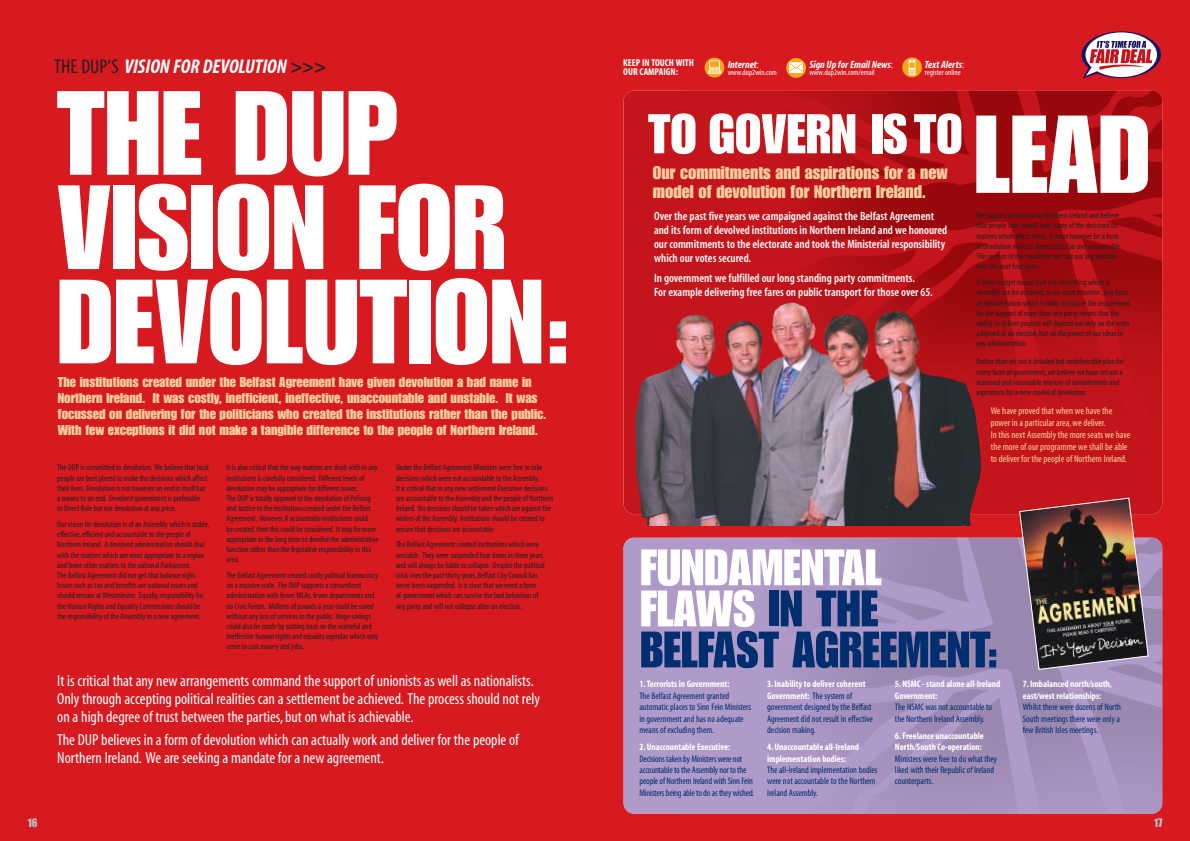
<style>
.page{position:relative;width:1190px;height:841px;background:#d71920}
.page>*{position:absolute;margin:0;border:0;box-sizing:border-box;transform-origin:0 0}
.t1{font:117.2px/94.3px "Impact";color:#fff}
.t2{font:54.7px "Impact";color:#fff}
.t3{font:50.2px/41.1px "Impact";color:#002e6e}
.t4{font:italic 700 condensed 20px "Myriad";color:#fff}
.t5{font:17.9px/19px "Impact";color:#fed09e}
.t6{font:condensed 16px/18px "Myriad";color:#fff}
.t7{font:14px/16px "Impact";color:#fed09e}
.t8{font:600 condensed 12px/14px "Myriad";color:#fff}
.t9{font:12px "Impact";color:#bbbdc0}
.t10{font:italic 700 condensed 10.6px "Myriad";color:#fff}
.t11{font:condensed 10px/12px "Myriad";color:#fed09e}
.t12{font:700 condensed 10px/9px "Myriad";color:#fff}
.t13{font:condensed 9.5px/11.4px "Myriad";letter-spacing:-.005em;color:#002e6e}
.t14{font:700 condensed 9.5px/11.4px "Myriad";letter-spacing:-.005em;color:#fff}
.t15{font:condensed 8.5px/10.2px "Myriad";color:#231f20}
.t16{font:condensed 8.1px "Myriad";color:#fff}
.s1{font-weight:400;font-style:normal;color:#231f20}
.s2{color:#231f20}
.s3{font-weight:400;font-style:normal}
.s4{font-size:108.2px}
.s5{color:#fff}
.s6{font-weight:700;color:#fff}
</style>
<div class="page">
<svg style="left:624px;top:91px;width:538px;height:423px;background:#a7232a"></svg>
<img style="left:682px;top:91px;width:480px;height:402px">
<div style="left:624px;top:538px;width:538px;height:276px;background:#b09aca;border-radius:10px"></div>
<img style="left:682px;top:538px;width:480px;height:276px">
<img style="left:635px;top:315px;width:67px;height:211px">
<img style="left:1019px;top:497px;width:130px;height:173px">
<div style="left:705px;top:58px;width:19px;height:20px;background:#faa61a;border-radius:50%"></div>
<svg style="left:709px;top:60px;width:11px;height:9px"></svg>
<div style="left:710px;top:61px;width:9px;height:6px;background:#faa61a"></div>
<svg style="left:708px;top:68px;width:13px;height:6px"></svg>
<div style="left:786px;top:58px;width:20px;height:20px;background:#faa61a;border-radius:50%"></div>
<svg style="left:789px;top:62px;width:14px;height:11px"></svg>
<svg style="left:790px;top:63px;width:12px;height:9px"></svg>
<svg style="left:902px;top:57px;width:20px;height:20px"></svg>
<div style="left:909px;top:60px;width:6px;height:15px;background:#fff"></div>
<svg style="left:909px;top:59px;width:6px;height:15px"></svg>
<svg style="left:1082px;top:31px;width:79px;height:47px"></svg>
<h3 class="t4" style="left:54px;top:59px;width:273px"><span class="s1">THE DUP’S</span> VISION FOR DEVOLUTION <span class="s2">&gt;&gt;&gt;</span></h3>
<h1 class="t1" style="left:57px;top:91px;width:517px">THE DUP<br>VISION FOR<br>DEVOLUTION:</h1>
<p class="t7" style="left:58px;top:374px;width:490px">The institutions created under the Belfast Agreement have given devolution a bad name in Northern Ireland. It was costly, inefficient, ineffective, unaccountable and unstable. It was focussed on delivering for the politicians who created the institutions rather than the public.<br>With few exceptions it did not make a tangible difference to the people of Northern Ireland.</p>
<p class="t15" style="left:57px;top:463px;width:153px">The DUP is committed to devolution. We believe that local people are best placed to make the decisions which affect their lives. Devolution is not however an end in itself but a means to an end. Devolved government is preferable<br>to Direct Rule but not devolution at any price.</p>
<p class="t15" style="left:57px;top:520px;width:154px">Our vision for devolution is of an Assembly which is stable, effective, efficient and accountable to the people of Northern Ireland. A devolved administration should deal with the matters which are most appropriate to a region and leave other matters to the national Parliament.<br>The Belfast Agreement did not get that balance right.<br>Issues such as tax and benefits are national issues and should remain at Westminster. Equally, responsibility for the Human Rights and Equality Commissions should be the responsibility of the Assembly in a new agreement.</p>
<p class="t15" style="left:227px;top:463px;width:153px">It is also critical that the way matters are dealt with in any institutions is carefully considered. Different levels of devolution may be appropriate for different issues.<br>The DUP is totally opposed to the devolution of Policing and Justice to the institutions created under the Belfast Agreement. However, if accountable institutions could<br>be created, then this could be considered. It may be more appropriate in the long term to devolve the administrative function rather than the legislative responsibility in this area.</p>
<p class="t15" style="left:227px;top:571px;width:153px">The Belfast Agreement created costly political bureaucracy on a massive scale. The DUP supports a streamlined administration with fewer MLAs, fewer departments and no Civic Forum. Millions of pounds a year could be saved without any loss of services to the public. Huge savings could also be made by cutting back on the wasteful and ineffective human rights and equality agendas which only serve to cost money and jobs.</p>
<p class="t15" style="left:396px;top:463px;width:159px">Under the Belfast Agreement Ministers were free to take decisions which were not accountable to the Assembly.<br>It is critical that in any new settlement Executive decisions are accountable to the Assembly and the people of Northern Ireland. No decisions should be taken which are against the wishes of the Assembly. Institutions should be created to ensure that decisions are accountable.</p>
<p class="t15" style="left:396px;top:540px;width:150px">The Belfast Agreement created institutions which were unstable. They were suspended four times in three years and will always be liable to collapse. Despite the political crisis over the past thirty years, Belfast City Council has never been suspended. It is clear that we need a form<br>of government which can survive the bad behaviour of any party and will not collapse after an election.</p>
<p class="t6" style="left:57px;top:673px;width:484px">It is critical that any new arrangements command the support of unionists as well as nationalists.<br>Only through accepting political realities can a settlement be achieved. The process should not rely on a high degree of trust between the parties, but on what is achievable.</p>
<h3 class="t6" style="left:57px;top:733px;width:463px">The DUP believes in a form of devolution which can actually work and deliver for the people of<br>Northern Ireland. We are seeking a mandate for a new agreement.</h3>
<p class="t12" style="left:623px;top:59px;width:72px">KEEP IN TOUCH WITH<br>OUR CAMPAIGN:</p>
<p class="t10" style="left:809px;top:60px;width:85px">Sign Up for Email News<span class="s3">:</span></p>
<p class="t10" style="left:728px;top:60px;width:33px">Internet<span class="s3">:</span></p>
<p class="t16" style="left:728px;top:69px;width:51px">www.dup2win.com</p>
<p class="t16" style="left:809px;top:69px;width:67px">www.dup2win.com/email</p>
<p class="t10" style="left:925px;top:60px;width:41px">Text Alerts<span class="s3">:</span></p>
<p class="t16" style="left:925px;top:69px;width:37px">register online</p>
<h2 class="t2" style="left:648px;top:114px;width:504px">TO GOVERN IS TO <span class="s4">LEAD</span></h2>
<p class="t15" style="left:977px;top:211px;width:146px">We support devolution in Northern Ireland and believe that people here should take many of the decisions on matters which affect them. It must however be a form of devolution which is democratic, fair and accountable.<br>This section of the manifesto sets out our key priorities over the next four years.</p>
<p class="t15" style="left:977px;top:278px;width:155px">A finite budget means that not everything which is desirable can be achieved, so we must prioritise. Any form of administration which is likely to involve the requirement for the support of more than one party means that the ability to deliver projects will depend not only on the votes achieved at an election, but on the power of our ideas in any administration.</p>
<p class="t15" style="left:977px;top:357px;width:148px">Rather than set out a detailed but undeliverable plan for every facet of government, we believe we have set out a reasoned and reasonable mixture of commitments and aspirations for a new model of devolution.</p>
<p class="t11" style="left:991px;top:406px;width:141px">We have proved that when we have the power in a particular area, we deliver.<br>In this next Assembly the more seats we have the more of our programme we shall be able to deliver for the people of Northern Ireland.</p>
<h3 class="t5" style="left:653px;top:164px;width:296px">Our commitments and aspirations for a new model of devolution for Northern Ireland.</h3>
<p class="t8" style="left:654px;top:210px;width:295px">Over the past five years we campaigned against the Belfast Agreement and its form of devolved institutions in Northern Ireland and we honoured our commitments to the electorate and took the Ministerial responsibility which our votes secured.</p>
<h3 class="t8" style="left:654px;top:272px;width:280px">In government we fulfilled our long standing party commitments.<br>For example delivering free fares on public transport for those over 65.</h3>
<h3 class="t3" style="left:640px;top:549px;width:360px"><span class="s5">FUNDAMENTAL<br>FLAWS</span> IN THE<br>BELFAST AGREEMENT:</h3>
<p class="t14" style="left:639px;top:679px;width:92px">1. Terrorists in Government:</p>
<p class="t13" style="left:639px;top:691px;width:113px">The Belfast Agreement granted automatic places to Sinn Fein Ministers in government and has no adequate means of excluding them.</p>
<p class="t14" style="left:639px;top:742px;width:92px">2. Unaccountable Executive:</p>
<p class="t13" style="left:639px;top:754px;width:116px">Decisions taken by Ministers were not accountable to the Assembly nor to the people of Northern Ireland with Sinn Fein Ministers being able to do as they wished.</p>
<p class="t13" style="left:767px;top:679px;width:107px"><span class="s6">3. Inability to deliver coherent<br>Government:</span> The system of government designed by the Belfast<br>Agreement did not result in effective decision making.</p>
<p class="t14" style="left:767px;top:742px;width:93px">4. Unaccountable all-Ireland implementation bodies:</p>
<p class="t13" style="left:767px;top:765px;width:112px">The all-Ireland implementation bodies were not accountable to the Northern<br>Ireland Assembly.</p>
<p class="t14" style="left:895px;top:679px;width:107px">5. NSMC - stand alone all-Ireland<br>Government:</p>
<p class="t13" style="left:895px;top:702px;width:99px">The NSMC was not accountable to the Northern Ireland Assembly.</p>
<p class="t14" style="left:895px;top:731px;width:90px">6. Freelance unaccountable<br>North/South Co-operation:</p>
<p class="t13" style="left:895px;top:754px;width:104px">Ministers were free to do what they liked with their Republic of Ireland counterparts.</p>
<p class="t14" style="left:1023px;top:679px;width:91px">7. Imbalanced north/south, east/west relationships:</p>
<p class="t13" style="left:1023px;top:702px;width:100px;text-align:justify">Whilst there were dozens of North South meetings there were only a few British Isles meetings.</p>
<h3 class="t9" style="left:27px;top:819px;width:12px">16</h3>
<h3 class="t9" style="left:1154px;top:819px;width:10px">17</h3>
</div>
